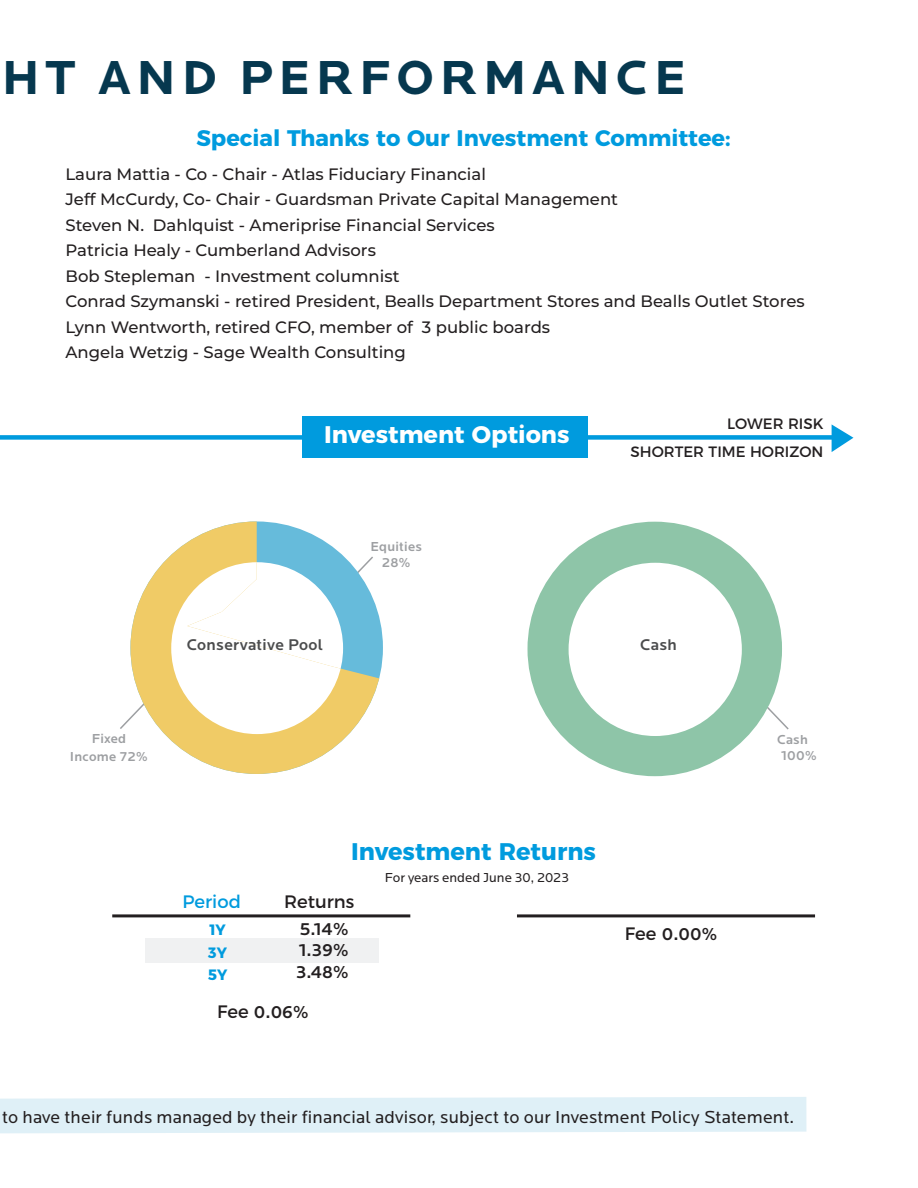
<style>
.page{position:relative;width:918px;height:1188px;background:#fff}
.page>*{position:absolute;margin:0;border:0;box-sizing:border-box;transform-origin:0 0}
.t1{font:700 49.5px "Locator";letter-spacing:.115em;color:#06384f}
.t2{font:700 24px "Montserrat";color:#009bde}
.t3{font:700 24px "Montserrat";color:#fff}
.t4{font:700 22.5px "Montserrat";color:#009bde}
.t5{font:18px "Locator";letter-spacing:.01em;color:#231f20}
.t6{font:500 18px/21.6px "Locator";color:#231f20;text-align:justify}
.t7{font:18px "Montserrat";color:#231f20}
.t8{font:18px "Montserrat";color:#009bde}
.t9{font:500 16.5px/25.5px "Montserrat";color:#231f20}
.t10{font:500 16.05px "Locator";letter-spacing:.02em;color:#4b4c4d}
.t11{font:15px/28.7px "Montserrat";color:#231f20;text-align:right}
.t12{font:700 15px/22.5px "Montserrat";color:#009bde;text-align:justify}
.t13{font:500 13.5px/16.2px "Locator";letter-spacing:.02em;color:#9d9fa2;text-align:center}
.t14{font:13.5px "Locator";color:#231f20}
.s1{font-family:"Montserrat";font-weight:400}
</style>
<div class="page">
<svg style="left:120px;top:717px;width:10px;height:12px"></svg>
<svg style="left:761px;top:702px;width:28px;height:28px"></svg>
<svg style="left:832px;top:424px;width:21px;height:28px"></svg>
<hr style="left:112px;top:914px;width:298px;height:3px;background:#231f20">
<hr style="left:517px;top:914px;width:298px;height:3px;background:#231f20">
<div style="left:145px;top:938px;width:234px;height:25px;background:#f0f1f2"></div>
<div style="left:302px;top:416px;width:286px;height:41px;background:#009bde"></div>
<div style="left:0;top:435px;width:834px;height:5px;background:#009bde"></div>
<svg style="left:130px;top:521px;width:253px;height:253px"></svg>
<div style="left:171px;top:562px;width:172px;height:172px;background:#fff;border-radius:50%"></div>
<div style="left:528px;top:522px;width:254px;height:254px;background:#8ec5a8;border-radius:50%"></div>
<div style="left:569px;top:563px;width:173px;height:173px;background:#fff;border-radius:50%"></div>
<div style="left:0;top:1097px;width:806px;height:36px;background:#dff0f7"></div>
<h1 class="t1" style="left:2px;top:50px;width:686px">HT AND PERFORMANCE</h1>
<h3 class="t4" style="left:196px;top:119px;width:536px">Special Thanks to Our Investment Committee:</h3>
<p class="t9" style="left:66px;top:160px;width:741px">Laura Mattia - Co - Chair - Atlas Fiduciary Financial<br>Jeff McCurdy, Co- Chair - Guardsman Private Capital Management<br>Steven N. Dahlquist - Ameriprise Financial Services<br>Patricia Healy - Cumberland Advisors<br>Bob Stepleman - Investment columnist<br>Conrad Szymanski - retired President, Bealls Department Stores and Bealls Outlet Stores Lynn Wentworth, retired CFO, member of 3 public boards<br>Angela Wetzig - Sage Wealth Consulting</p>
<h2 class="t3" style="left:324px;top:415px;width:247px">Investment Options</h2>
<p class="t13" style="left:370px;top:539px;width:53px">Equities<br>28%</p>
<p class="t11" style="left:631px;top:408px;width:194px">LOWER RISK<br>SHORTER TIME HORIZON</p>
<p class="t13" style="left:70px;top:730px;width:80px;line-height:17.4px">Fixed<br>Income 72%</p>
<p class="t10" style="left:187px;top:636px;width:138px">Conservative Pool</p>
<p class="t10" style="left:640px;top:636px;width:38px">Cash</p>
<h2 class="t2" style="left:351px;top:832px;width:246px">Investment Returns</h2>
<p class="t8" style="left:183px;top:887px;width:60px">Period</p>
<p class="t7" style="left:284px;top:887px;width:72px">Returns</p>
<p class="t12" style="left:208px;top:917px;width:21px">1Y 3Y 5Y</p>
<p class="t6" style="left:296px;top:918px;width:54px">5.14% 1.39% 3.48%</p>
<p class="t6" style="left:217px;top:1002px;width:93px"><span class="s1">Fee</span> 0.06%</p>
<p class="t14" style="left:385px;top:871px;width:186px">For years ended June 30, 2023</p>
<p class="t6" style="left:625px;top:924px;width:94px"><span class="s1">Fee</span> 0.00%</p>
<p class="t13" style="left:777px;top:731px;width:41px;text-align:left">Cash<br>100%</p>
<p class="t5" style="left:2px;top:1107px;width:794px">to have their funds managed by their financial advisor, subject to our Investment Policy Statement.</p>
</div>
